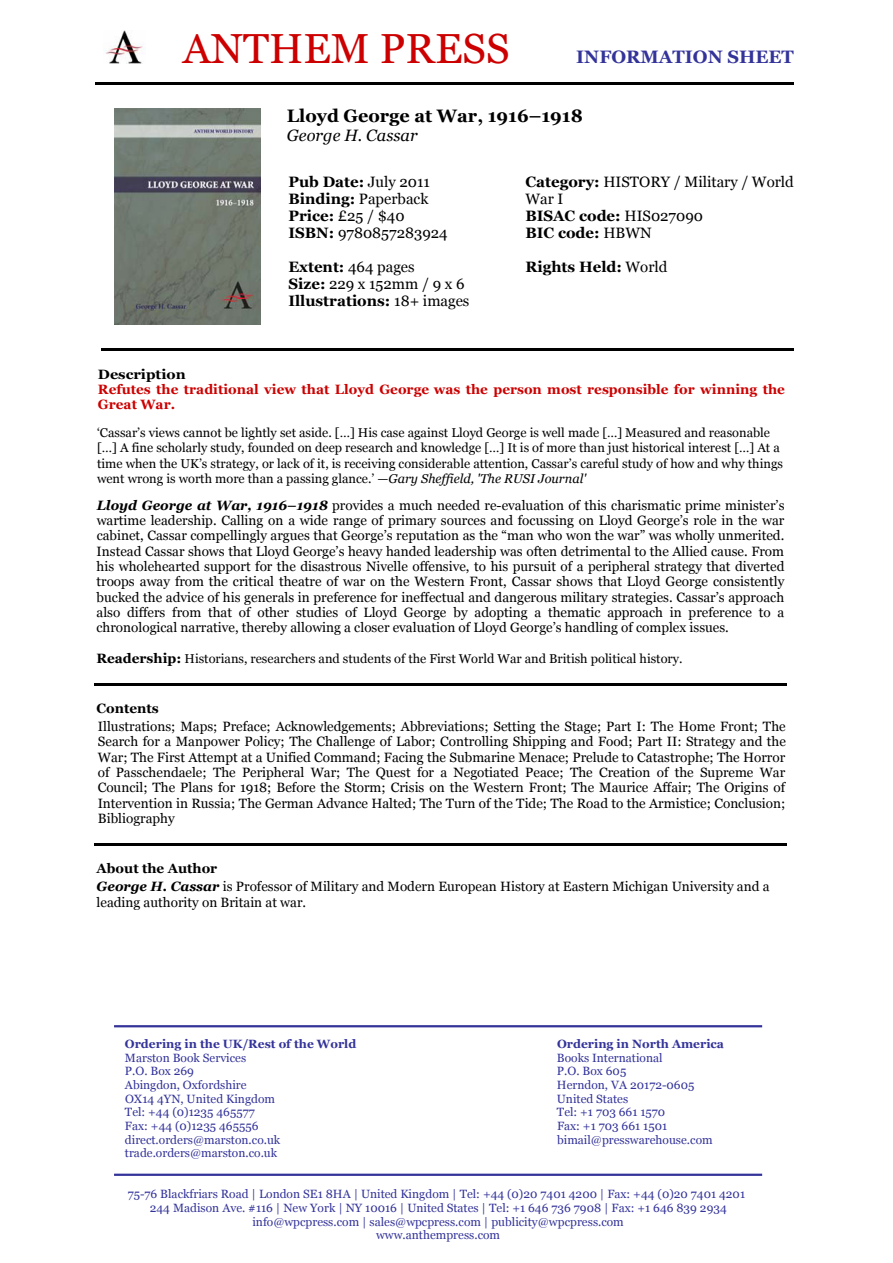
<style>
.page{position:relative;width:893px;height:1263px;background:#fff}
.page>*{position:absolute;margin:0;border:0;box-sizing:border-box;transform-origin:0 0}
.t1{font:42px "Georgia";color:#c00}
.t2{font:700 18px "Georgia";color:#010000}
.t3{font:700 18px "Georgia";color:#33339a}
.t4{font:italic 16.5px "Georgia";color:#000}
.t5{font:15px/17.1px "Georgia";color:#000}
.t6{font:700 15px "Georgia";color:#000}
.t7{font:13.5px/15.3px "Georgia";color:#000;text-align:justify}
.t8{font:700 13.5px/15.3px "Georgia";color:#c00}
.t9{font:700 13.5px "Georgia";color:#000}
.t10{font:700 13.5px "Georgia";color:#000;scale:1.07 1}
.t11{font:12.75px/15.3px "Georgia";color:#000}
.t12{font:12px/13.6px "Georgia";color:#33339a;text-align:center}
.t13{font:700 12px "Georgia";color:#33339a}
.s1{font-weight:700}
.s2{font-weight:400}
.s3{font-style:italic}
.s4{font-weight:700;font-style:italic}
.s5{font-weight:700;font-size:13.5px}
</style>
<div class="page">
<img style="left:114px;top:108px;width:146px;height:216px">
<hr style="left:96px;top:82px;width:698px;height:3px;background:#000">
<img style="left:104px;top:31px;width:41px;height:32px">
<hr style="left:102px;top:349px;width:692px;height:2px;background:#000">
<hr style="left:94px;top:683px;width:693px;height:2px;background:#000">
<hr style="left:94px;top:843px;width:693px;height:2px;background:#000">
<hr style="left:114px;top:1025px;width:648px;height:2px;background:#339">
<hr style="left:114px;top:1174px;width:648px;height:2px;background:#339">
<h1 class="t1" style="left:183px;top:25px;width:328px">ANTHEM PRESS</h1>
<h2 class="t3" style="left:576px;top:47px;width:219px">INFORMATION SHEET</h2>
<h2 class="t2" style="left:287px;top:106px;width:297px">Lloyd George at War, 1916–1918</h2>
<p class="t4" style="left:287px;top:126px;width:132px">George H. Cassar</p>
<p class="t5" style="left:288px;top:173px;width:161px"><span class="s1">Pub Date:</span> July 2011<br><span class="s1">Binding:</span> Paperback<br><span class="s1">Price:</span> £25 / $40<br><span class="s1">ISBN:</span> 9780857283924</p>
<p class="t5" style="left:288px;top:258px;width:182px"><span class="s1">Extent:</span> 464 pages<br><span class="s1">Size:</span> 229 x 152mm / 9 x 6<br><span class="s1">Illustrations:</span> 18+ images</p>
<p class="t5" style="left:525px;top:173px;width:270px"><span class="s1">Category:</span> HISTORY / Military / World<br>War I<br><span class="s1">BISAC code:</span> HIS027090<br><span class="s1">BIC code:</span> HBWN</p>
<p class="t6" style="left:525px;top:258px;width:143px">Rights Held: <span class="s2">World</span></p>
<p class="t10" style="left:98px;top:366px;width:84px">Description</p>
<p class="t8" style="left:98px;top:382px;width:688px">Refutes the traditional view that Lloyd George was the person most responsible for winning the<br>Great War.</p>
<p class="t11" style="left:97px;top:425px;width:687px">‘Cassar’s views cannot be lightly set aside. […] His case against Lloyd George is well made […] Measured and reasonable […] A fine scholarly study, founded on deep research and knowledge […] It is of more than just historical interest […] At a time when the UK’s strategy, or lack of it, is receiving considerable attention, Cassar’s careful study of how and why things went wrong is worth more than a passing glance.’ —<span class="s3">Gary Sheffield, 'The RUSI Journal'</span></p>
<p class="t7" style="left:96px;top:497px;width:689px"><span class="s4">Lloyd George at War, 1916–1918</span> provides a much needed re-evaluation of this charismatic prime minister’s wartime leadership. Calling on a wide range of primary sources and focussing on Lloyd George’s role in the war cabinet, Cassar compellingly argues that George’s reputation as the “man who won the war” was wholly unmerited.<br>Instead Cassar shows that Lloyd George’s heavy handed leadership was often detrimental to the Allied cause. From his wholehearted support for the disastrous Nivelle offensive, to his pursuit of a peripheral strategy that diverted troops away from the critical theatre of war on the Western Front, Cassar shows that Lloyd George consistently bucked the advice of his generals in preference for ineffectual and dangerous military strategies. Cassar’s approach also differs from that of other studies of Lloyd George by adopting a thematic approach in preference to a chronological narrative, thereby allowing a closer evaluation of Lloyd George’s handling of complex issues.</p>
<p class="t11" style="left:96px;top:651px;width:587px"><span class="s5">Readership:</span> Historians, researchers and students of the First World War and British political history.</p>
<p class="t9" style="left:97px;top:700px;width:64px">Contents</p>
<p class="t7" style="left:98px;top:719px;width:690px">Illustrations; Maps; Preface; Acknowledgements; Abbreviations; Setting the Stage; Part I: The Home Front; The Search for a Manpower Policy; The Challenge of Labor; Controlling Shipping and Food; Part II: Strategy and the War; The First Attempt at a Unified Command; Facing the Submarine Menace; Prelude to Catastrophe; The Horror of Passchendaele; The Peripheral War; The Quest for a Negotiated Peace; The Creation of the Supreme War Council; The Plans for 1918; Before the Storm; Crisis on the Western Front; The Maurice Affair; The Origins of Intervention in Russia; The German Advance Halted; The Turn of the Tide; The Road to the Armistice; Conclusion; Bibliography</p>
<p class="t9" style="left:97px;top:861px;width:122px">About the Author</p>
<p class="t7" style="left:97px;top:878px;width:674px;line-height:16.2px"><span class="s4">George H. Cassar</span> is Professor of Military and Modern European History at Eastern Michigan University and a leading authority on Britain at war.</p>
<p class="t13" style="left:125px;top:1037px;width:233px">Ordering in the UK/Rest of the World</p>
<p class="t13" style="left:557px;top:1037px;width:169px">Ordering in North America</p>
<p class="t12" style="left:125px;top:1051px;width:123px">Marston Book Services</p>
<p class="t12" style="left:557px;top:1051px;width:107px">Books International</p>
<p class="t12" style="left:125px;top:1065px;width:71px">P.O. Box 269</p>
<p class="t12" style="left:557px;top:1065px;width:71px">P.O. Box 605</p>
<p class="t12" style="left:125px;top:1078px;width:123px">Abingdon, Oxfordshire</p>
<p class="t12" style="left:557px;top:1078px;width:139px">Herndon, VA 20172-0605</p>
<p class="t12" style="left:125px;top:1092px;width:152px">OX14 4YN, United Kingdom</p>
<p class="t12" style="left:557px;top:1092px;width:73px">United States</p>
<p class="t12" style="left:125px;top:1105px;width:131px">Tel: +44 (0)1235 465577</p>
<p class="t12" style="left:557px;top:1105px;width:110px">Tel: +1 703 661 1570</p>
<p class="t12" style="left:125px;top:1119px;width:135px">Fax: +44 (0)1235 465556</p>
<p class="t12" style="left:557px;top:1119px;width:112px">Fax: +1 703 661 1501</p>
<p class="t12" style="left:125px;top:1133px;width:157px">direct.orders@marston.co.uk</p>
<p class="t12" style="left:557px;top:1133px;width:157px">bimail@presswarehouse.com</p>
<p class="t12" style="left:125px;top:1146px;width:154px">trade.orders@marston.co.uk</p>
<p class="t12" style="left:128px;top:1187px;width:619px">75-76 Blackfriars Road | London SE1 8HA | United Kingdom | Tel: +44 (0)20 7401 4200 | Fax: +44 (0)20 7401 4201<br>244 Madison Ave. #116 | New York | NY 10016 | United States | Tel: +1 646 736 7908 | Fax: +1 646 839 2934 info@wpcpress.com | sales@wpcpress.com | publicity@wpcpress.com<br>www.anthempress.com</p>
</div>
